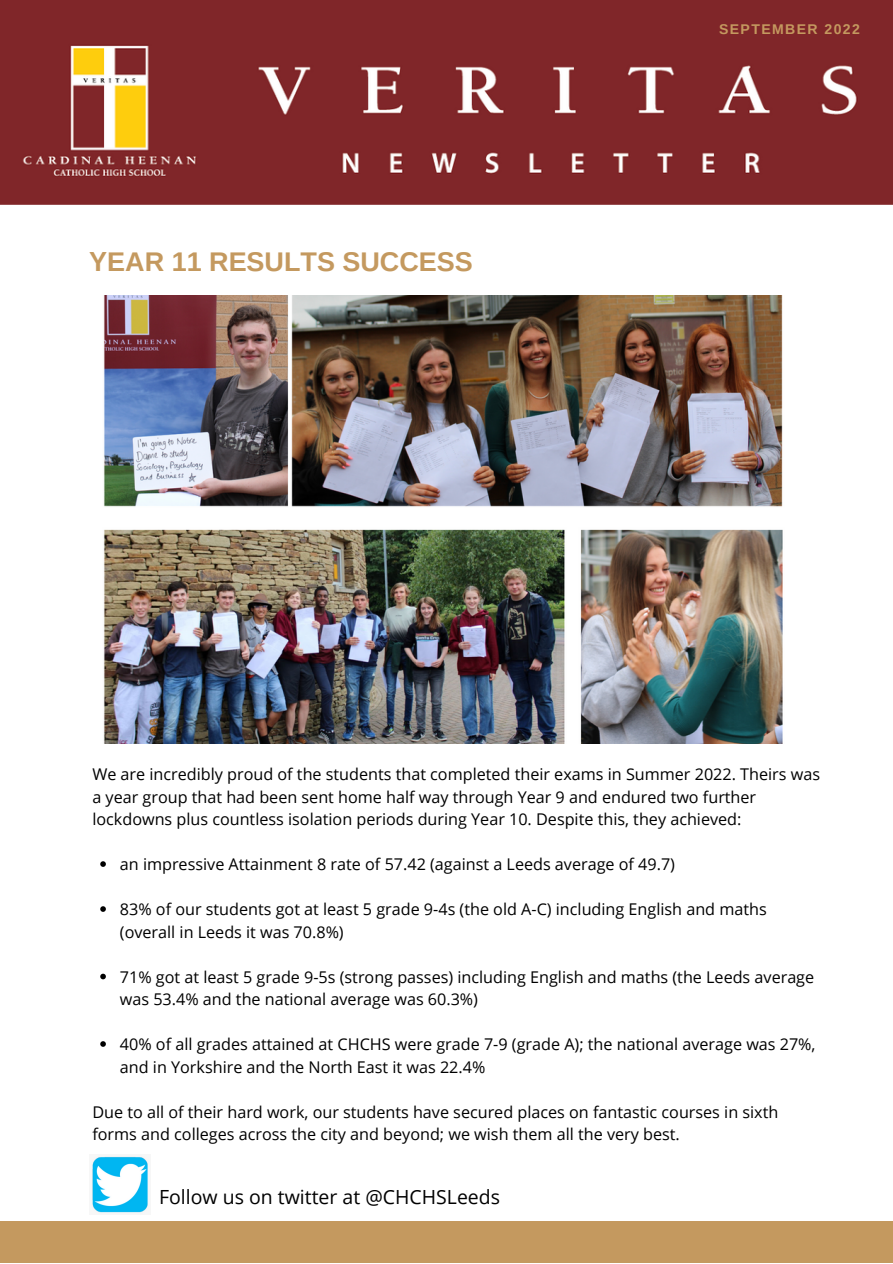
<style>
.page{position:relative;width:893px;height:1264px;background:#fff}
.page>*{position:absolute;margin:0;border:0;box-sizing:border-box;transform-origin:0 0}
.t1{font:700 27px "Arimo";color:#c4995f}
.t2{font:19.5px "Open Sans";color:#000}
.t3{font:16.2px/22.5px "Open Sans";color:#000}
.t4{font:700 14.1px "Arimo";letter-spacing:.1em;color:#c4995f}
</style>
<div class="page">
<div style="left:0;top:1220px;width:892px;height:42px;background:#c4995f"></div>
<img style="left:0;top:0;width:892px;height:205px">
<img style="left:92px;top:1156px;width:56px;height:57px">
<img style="left:103px;top:295px;width:680px;height:448px">
<svg style="left:100px;top:861px;width:6px;height:5px"></svg>
<svg style="left:100px;top:906px;width:6px;height:5px"></svg>
<svg style="left:100px;top:973px;width:6px;height:6px"></svg>
<svg style="left:100px;top:1041px;width:6px;height:5px"></svg>
<h1 class="t1" style="left:89px;top:246px;width:385px">YEAR 11 RESULTS SUCCESS</h1>
<p class="t4" style="left:719px;top:22px;width:142px">SEPTEMBER 2022</p>
<p class="t3" style="left:92px;top:762px;width:729px">We are incredibly proud of the students that completed their exams in Summer 2022. Theirs was a year group that had been sent home half way through Year 9 and endured two further lockdowns plus countless isolation periods during Year 10. Despite this, they achieved:</p>
<p class="t3" style="left:120px;top:852px;width:556px">an impressive Attainment 8 rate of 57.42 (against a Leeds average of 49.7)</p>
<p class="t3" style="left:120px;top:897px;width:648px">83% of our students got at least 5 grade 9-4s (the old A-C) including English and maths (overall in Leeds it was 70.8%)</p>
<p class="t3" style="left:120px;top:965px;width:695px">71% got at least 5 grade 9-5s (strong passes) including English and maths (the Leeds average was 53.4% and the national average was 60.3%)</p>
<p class="t3" style="left:120px;top:1032px;width:697px">40% of all grades attained at CHCHS were grade 7-9 (grade A); the national average was 27%, and in Yorkshire and the North East it was 22.4%</p>
<p class="t3" style="left:92px;top:1100px;width:687px">Due to all of their hard work, our students have secured places on fantastic courses in sixth forms and colleges across the city and beyond; we wish them all the very best.</p>
<p class="t2" style="left:159px;top:1183px;width:342px">Follow us on twitter at @CHCHSLeeds</p>
</div>
